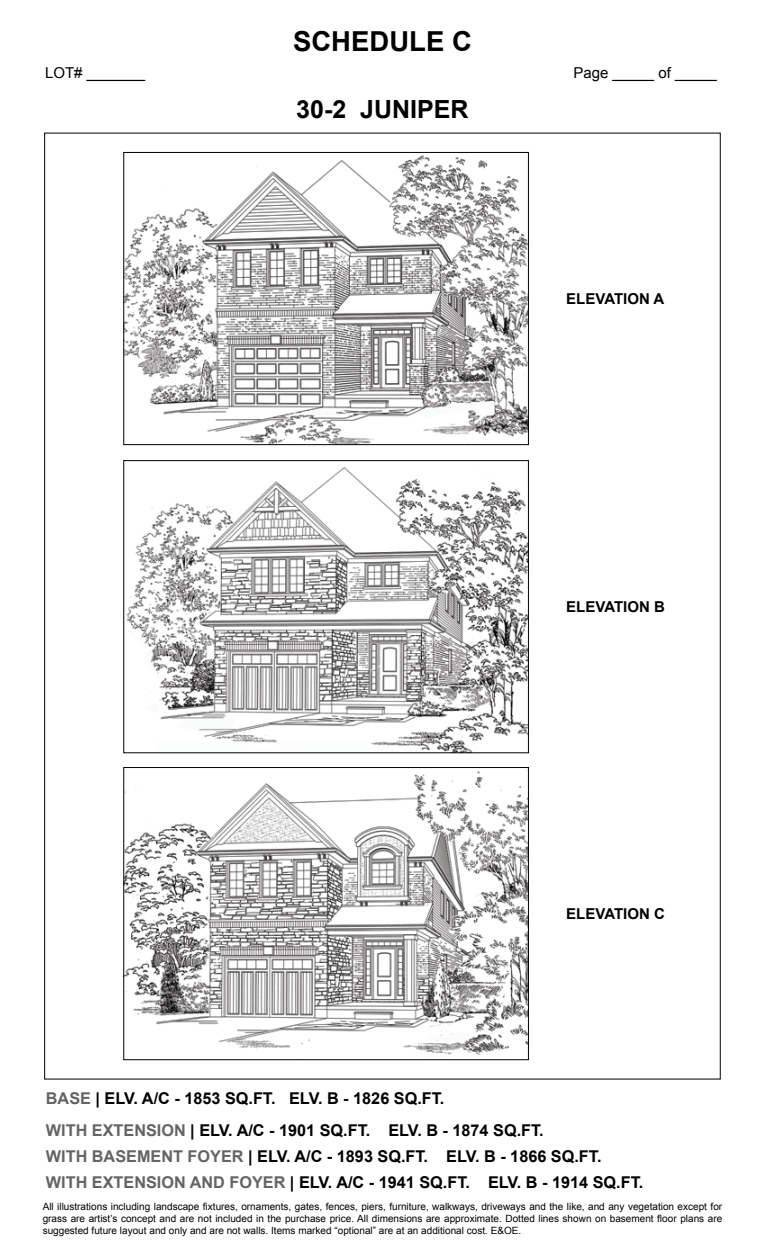
<style>
.page{position:relative;width:765px;height:1260px;background:#fff}
.page>*{position:absolute;margin:0;border:0;box-sizing:border-box;transform-origin:0 0}
.t1{font:700 27.5px "Arial";color:#000}
.t2{font:700 25px "Arial";color:#000}
.t3{font:700 16.25px/31.9px "Arial";color:#000}
.t4{font:700 15px "Arial";color:#000}
.t5{font:15px "Arial";color:#000}
.t6{font:10px/12px "Arial";color:#000;text-align:justify}
.s1{color:#636466}
</style>
<div class="page">
<img style="left:126px;top:155px;width:401px;height:288px">
<div style="left:124px;top:152px;width:405px;height:293px;border:1px solid #000"></div>
<img style="left:126px;top:467px;width:401px;height:284px">
<div style="left:124px;top:460px;width:405px;height:293px;border:1px solid #000"></div>
<img style="left:126px;top:771px;width:401px;height:284px">
<div style="left:124px;top:767px;width:405px;height:293px;border:1px solid #000"></div>
<h1 class="t1" style="left:293px;top:23px;width:180px">SCHEDULE C</h1>
<h3 class="t5" style="left:45px;top:63px;width:102px">LOT# _______</h3>
<h3 class="t5" style="left:573px;top:63px;width:145px">Page _____ of _____</h3>
<h2 class="t2" style="left:296px;top:93px;width:174px">30-2 JUNIPER</h2>
<h3 class="t4" style="left:566px;top:289px;width:100px">ELEVATION A</h3>
<h3 class="t4" style="left:566px;top:597px;width:100px">ELEVATION B</h3>
<h3 class="t4" style="left:566px;top:904px;width:100px">ELEVATION C</h3>
<h3 class="t3" style="left:46px;top:1083px;width:499px"><span class="s1">BASE</span> | ELV. A/C - 1853 SQ.FT. ELV. B - 1826 SQ.FT.<br><span class="s1">WITH EXTENSION</span> | ELV. A/C - 1901 SQ.FT. ELV. B - 1874 SQ.FT.</h3>
<h3 class="t3" style="left:46px;top:1144px;width:599px;line-height:26.2px"><span class="s1">WITH BASEMENT FOYER</span> | ELV. A/C - 1893 SQ.FT. ELV. B - 1866 SQ.FT.<br><span class="s1">WITH EXTENSION AND FOYER</span> | ELV. A/C - 1941 SQ.FT. ELV. B - 1914 SQ.FT.</h3>
<p class="t6" style="left:43px;top:1201px;width:681px">All illustrations including landscape fixtures, ornaments, gates, fences, piers, furniture, walkways, driveways and the like, and any vegetation except for grass are artist’s concept and are not included in the purchase price. All dimensions are approximate. Dotted lines shown on basement floor plans are suggested future layout and only and are not walls. Items marked “optional” are at an additional cost. E&amp;OE.</p>
</div>
